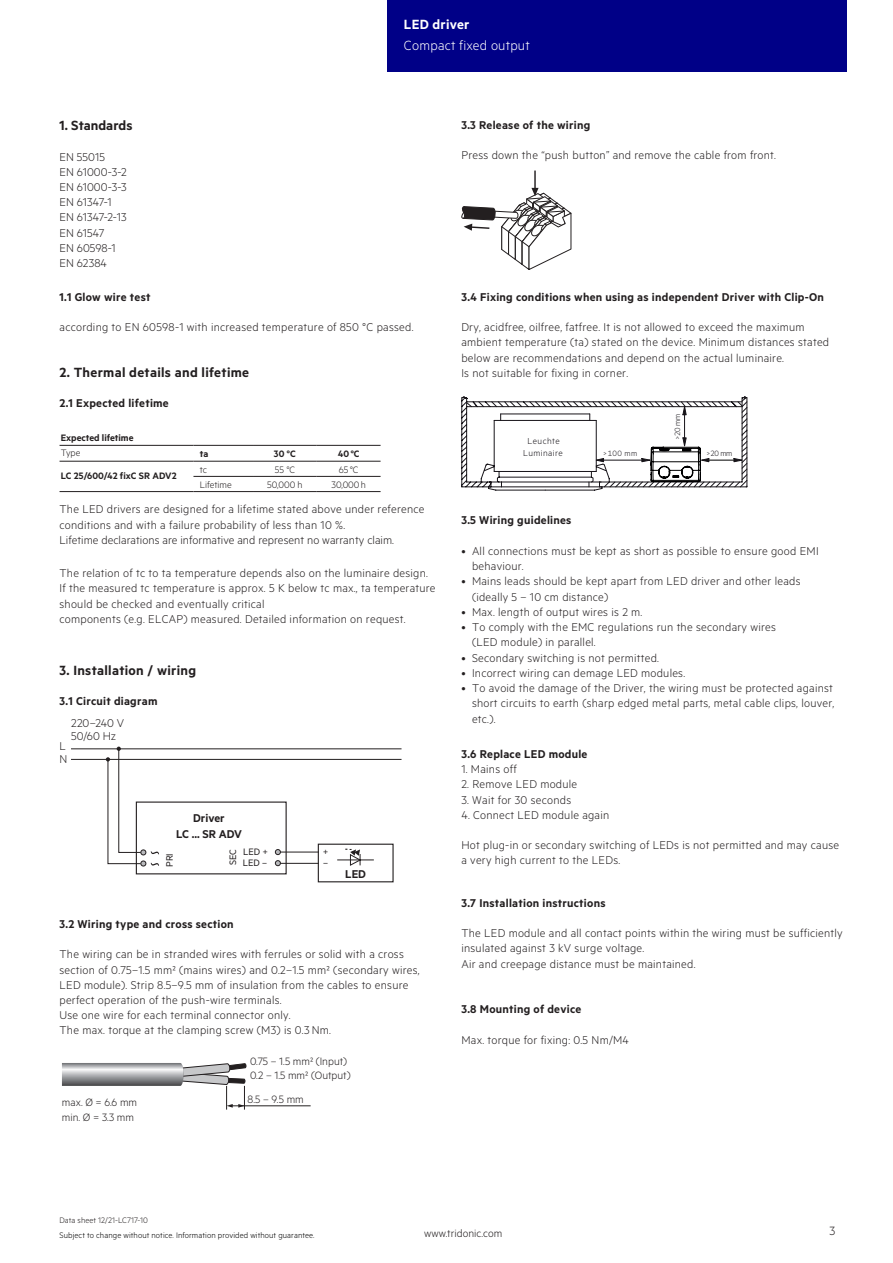
<style>
.page{position:relative;width:893px;height:1263px;background:#fff}
.page>*{position:absolute;margin:0;border:0;box-sizing:border-box;transform-origin:0 0}
.t1{font:15px "Tridonic Metric Print Semi";letter-spacing:.02em;color:#231f20}
.t2{font:15px "Tridonic Metric Print Light";letter-spacing:.015em;color:#fff}
.t3{font:15px "Tridonic Metric Print Semi";letter-spacing:.015em;color:#fff}
.t4{font:13.5px "Tridonic Metric Print Light";color:#231f20}
.t5{font:12.75px/15.1px "Tridonic Metric Print Light";letter-spacing:.02em;color:#231f20}
.t6{font:12.75px "Tridonic Metric Print Semi";letter-spacing:.02em;color:#231f20}
.t7{font:12.75px/15.3px "Tridonic Metric Print Semi";color:#231f20;text-align:center}
.t8{font:12px/14.4px "Tridonic Metric Print Light";color:#231f20}
.t9{font:10.5px "Tridonic Metric Print Semi";color:#231f20}
.t10{font:10.5px "Tridonic Metric Print Light";color:#231f20}
.t11{font:10.5px "Tridonic Metric Print Regular";color:#231f20}
.t12{font:9.75px/11.7px "Tridonic Metric Print Light";letter-spacing:.045em;color:#171419;text-align:center}
.t13{font:9px "Tridonic Metric Print Light";letter-spacing:.01em;color:#000}
.t14{font:9px "Tridonic Metric Print Light";letter-spacing:.005em;color:#231f20}
.t15{font:8.7px "Tridonic Metric Print Light";letter-spacing:-.035em;color:#171419}
</style>
<div class="page">
<div style="left:387px;top:0;width:459px;height:72px;background:#000087"></div>
<hr style="left:60px;top:445px;width:133px;height:1px;background:#231f20">
<hr style="left:60px;top:461px;width:133px;height:1px;background:#231f20">
<hr style="left:193px;top:445px;width:60px;height:1px;background:#231f20">
<hr style="left:253px;top:445px;width:64px;height:1px;background:#231f20">
<hr style="left:317px;top:445px;width:64px;height:1px;background:#231f20">
<hr style="left:193px;top:461px;width:60px;height:1px;background:#231f20">
<hr style="left:253px;top:461px;width:64px;height:1px;background:#231f20">
<hr style="left:317px;top:461px;width:64px;height:1px;background:#231f20">
<hr style="left:193px;top:476px;width:60px;height:1px;background:#231f20">
<hr style="left:253px;top:476px;width:64px;height:1px;background:#231f20">
<hr style="left:317px;top:476px;width:64px;height:1px;background:#231f20">
<hr style="left:60px;top:491px;width:133px;height:1px;background:#231f20">
<hr style="left:193px;top:491px;width:60px;height:1px;background:#231f20">
<hr style="left:253px;top:491px;width:64px;height:1px;background:#231f20">
<hr style="left:317px;top:491px;width:64px;height:1px;background:#231f20">
<hr style="left:72px;top:748px;width:329px;height:1px;background:#231f20">
<hr style="left:72px;top:759px;width:329px;height:1px;background:#231f20">
<div style="left:318px;top:844px;width:76px;height:38px;border:1px solid #231f20"></div>
<hr style="left:338px;top:860px;width:35px;height:1px;background:#231f20">
<svg style="left:346px;top:849px;width:16px;height:17px"></svg>
<hr style="left:280px;top:852px;width:38px;height:1px;background:#231f20">
<hr style="left:280px;top:863px;width:38px;height:1px;background:#231f20">
<svg style="left:275px;top:849px;width:6px;height:17px"></svg>
<svg style="left:106px;top:747px;width:53px;height:119px"></svg>
<hr style="left:534px;top:171px;width:2px;height:20px;background:#231f20">
<svg style="left:461px;top:188px;width:110px;height:82px"></svg>
<svg style="left:461px;top:396px;width:287px;height:95px"></svg>
<img style="left:62px;top:1063px;width:112px;height:23px">
<hr style="left:230px;top:1105px;width:81px;height:1px;background:#231f20">
<svg style="left:174px;top:1063px;width:73px;height:46px"></svg>
<p class="t1" style="left:60px;top:117px;width:74px">1. Standards</p>
<p class="t5" style="left:60px;top:149px;width:69px">EN 55015<br>EN 61000-3-2<br>EN 61000-3-3<br>EN 61347-1<br>EN 61347-2-13<br>EN 61547<br>EN 60598-1<br>EN 62384</p>
<p class="t3" style="left:404px;top:15px;width:67px">LED driver</p>
<p class="t2" style="left:404px;top:37px;width:127px">Compact fixed output</p>
<p class="t6" style="left:461px;top:117px;width:130px">3.3 Release of the wiring</p>
<p class="t5" style="left:461px;top:147px;width:316px">Press down the “push button” and remove the cable from front.</p>
<p class="t6" style="left:60px;top:289px;width:93px">1.1 Glow wire test</p>
<p class="t5" style="left:60px;top:319px;width:355px">according to EN 60598-1 with increased temperature of 850 °C passed.</p>
<p class="t1" style="left:60px;top:363px;width:191px">2. Thermal details and lifetime</p>
<p class="t6" style="left:60px;top:396px;width:111px">2.1 Expected lifetime</p>
<p class="t9" style="left:61px;top:432px;width:74px">Expected lifetime</p>
<p class="t10" style="left:61px;top:446px;width:21px">Type</p>
<p class="t9" style="left:200px;top:448px;width:10px">ta</p>
<p class="t9" style="left:274px;top:448px;width:23px">30 °C</p>
<p class="t9" style="left:338px;top:448px;width:23px">40°C</p>
<p class="t9" style="left:61px;top:469px;width:117px">LC 25/600/42 fixC SR ADV2</p>
<p class="t10" style="left:200px;top:463px;width:9px">tc</p>
<p class="t10" style="left:275px;top:463px;width:22px">55 °C</p>
<p class="t10" style="left:339px;top:463px;width:21px">65 °C</p>
<p class="t10" style="left:200px;top:478px;width:33px">Lifetime</p>
<p class="t10" style="left:267px;top:478px;width:37px">50,000 h</p>
<p class="t10" style="left:331px;top:478px;width:36px">30,000h</p>
<p class="t5" style="left:60px;top:501px;width:366px">The LED drivers are designed for a lifetime stated above under reference conditions and with a failure probability of less than 10 %.<br>Lifetime declarations are informative and represent no warranty claim.</p>
<p class="t5" style="left:60px;top:565px;width:378px">The relation of tc to ta temperature depends also on the luminaire design.<br>If the measured tc temperature is approx. 5 K below tc max., ta temperature should be checked and eventually critical<br>components (e.g. ELCAP) measured. Detailed information on request.</p>
<p class="t1" style="left:60px;top:661px;width:138px">3. Installation / wiring</p>
<p class="t6" style="left:60px;top:693px;width:100px">3.1 Circuit diagram</p>
<p class="t5" style="left:71px;top:715px;width:54px">220–240 V</p>
<p class="t5" style="left:71px;top:728px;width:47px">50/60 Hz</p>
<p class="t5" style="left:60px;top:739px;width:9px;line-height:13px">L<br>N</p>
<p class="t7" style="left:176px;top:810px;width:67px">Driver<br>LC ... SR ADV</p>
<p class="t11" style="left:243px;top:845px;width:27px">LED +</p>
<p class="t11" style="left:163px;top:867px;width:15px;rotate:-90deg">PRI</p>
<p class="t11" style="left:227px;top:865px;width:18px;rotate:-90deg">SEC</p>
<p class="t11" style="left:323px;top:845px;width:7px">+</p>
<p class="t11" style="left:243px;top:857px;width:26px">LED –</p>
<p class="t11" style="left:323px;top:856px;width:6px">–</p>
<p class="t6" style="left:345px;top:867px;width:22px">LED</p>
<p class="t6" style="left:60px;top:916px;width:176px">3.2 Wiring type and cross section</p>
<p class="t5" style="left:60px;top:946px;width:362px">The wiring can be in stranded wires with ferrules or solid with a cross section of 0.75–1.5 mm² (mains wires) and 0.2–1.5 mm² (secondary wires, LED module). Strip 8.5–9.5 mm of insulation from the cables to ensure perfect operation of the push-wire terminals.<br>Use one wire for each terminal connector only.<br>The max. torque at the clamping screw (M3) is 0.3 Nm.</p>
<p class="t8" style="left:250px;top:1054px;width:102px">0.75 – 1.5 mm² (Input)<br>0.2 – 1.5 mm² (Output)</p>
<p class="t8" style="left:62px;top:1095px;width:77px">max. Ø = 6.6 mm min. Ø = 3.3 mm</p>
<p class="t8" style="left:248px;top:1091px;width:58px">8.5 – 9.5 mm</p>
<p class="t6" style="left:461px;top:289px;width:364px">3.4 Fixing conditions when using as independent Driver with Clip-On</p>
<p class="t5" style="left:461px;top:319px;width:369px">Dry, acidfree, oilfree, fatfree. It is not allowed to exceed the maximum ambient temperature (ta) stated on the device. Minimum distances stated below are recommendations and depend on the actual luminaire.<br>Is not suitable for fixing in corner.</p>
<p class="t12" style="left:523px;top:435px;width:41px">Leuchte<br>Luminaire</p>
<p class="t15" style="left:603px;top:448px;width:36px">&gt;100 mm</p>
<p class="t15" style="left:672px;top:440px;width:28px;rotate:-90deg">&gt;20 mm</p>
<p class="t15" style="left:706px;top:448px;width:28px">&gt;20 mm</p>
<p class="t6" style="left:461px;top:512px;width:112px">3.5 Wiring guidelines</p>
<p class="t5" style="left:472px;top:542px;width:348px;text-indent:-11px">• All connections must be kept as short as possible to ensure good EMI behaviour.</p>
<p class="t5" style="left:472px;top:573px;width:330px;text-indent:-11px">• Mains leads should be kept apart from LED driver and other leads (ideally 5 – 10 cm distance)</p>
<p class="t5" style="left:461px;top:604px;width:183px">• Max. length of output wires is 2 m.</p>
<p class="t5" style="left:472px;top:619px;width:305px;text-indent:-11px">• To comply with the EMC regulations run the secondary wires (LED module) in parallel.</p>
<p class="t5" style="left:461px;top:650px;width:199px">• Secondary switching is not permitted.</p>
<p class="t5" style="left:461px;top:665px;width:225px">• Incorrect wiring can demage LED modules.</p>
<p class="t5" style="left:472px;top:680px;width:364px;text-align:justify;text-indent:-11px">• To avoid the damage of the Driver, the wiring must be protected against short circuits to earth (sharp edged metal parts, metal cable clips, louver, etc.).</p>
<p class="t6" style="left:461px;top:746px;width:128px">3.6 Replace LED module</p>
<p class="t5" style="left:461px;top:761px;width:57px">1. Mains off</p>
<p class="t5" style="left:461px;top:776px;width:117px">2. Remove LED module</p>
<p class="t5" style="left:461px;top:791px;width:111px">3. Wait for 30 seconds</p>
<p class="t5" style="left:461px;top:807px;width:149px">4. Connect LED module again</p>
<p class="t5" style="left:461px;top:837px;width:379px">Hot plug-in or secondary switching of LEDs is not permitted and may cause a very high current to the LEDs.</p>
<p class="t6" style="left:461px;top:895px;width:146px">3.7 Installation instructions</p>
<p class="t5" style="left:461px;top:925px;width:383px">The LED module and all contact points within the wiring must be sufficiently insulated against 3 kV surge voltage.<br>Air and creepage distance must be maintained.</p>
<p class="t6" style="left:461px;top:1001px;width:121px">3.8 Mounting of device</p>
<p class="t5" style="left:461px;top:1031px;width:169px">Max. torque for fixing: 0.5 Nm/M4</p>
<p class="t14" style="left:60px;top:1215px;width:90px">Data sheet 12/21-LC717-10</p>
<p class="t13" style="left:60px;top:1229px;width:257px">Subject to change without notice. Information provided without guarantee.</p>
<p class="t8" style="left:424px;top:1226px;width:80px">www.tridonic.com</p>
<p class="t4" style="left:829px;top:1223px;width:7px">3</p>
</div>
